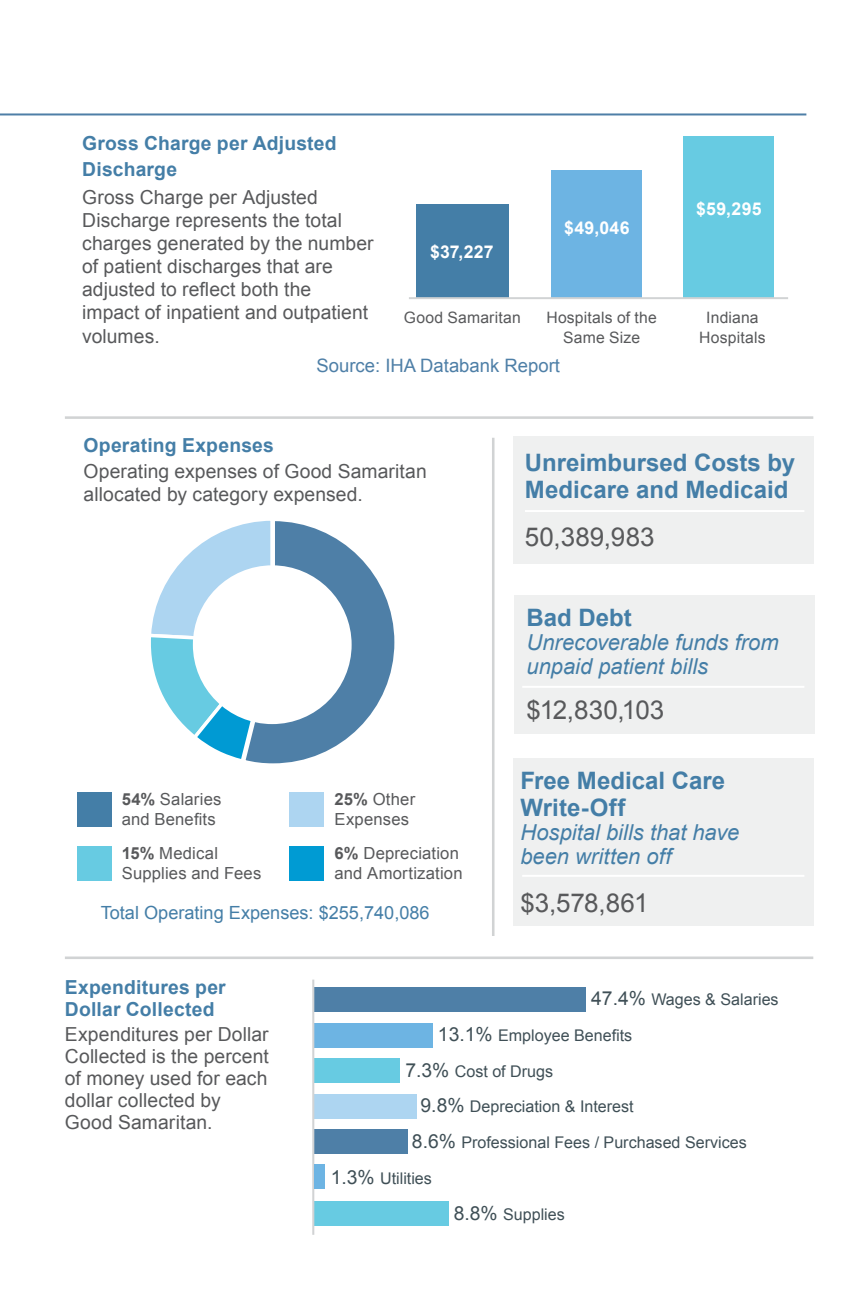
<style>
.page{position:relative;width:864px;height:1296px;background:#fff}
.page>*{position:absolute;margin:0;border:0;box-sizing:border-box;transform-origin:0 0}
.Body_Copy{font:26px "Arial";letter-spacing:.005em;color:#58595b}
.Body_Copy-2{font:700 24px/27.2px "Arial";color:#447ea7}
.Body_Copy-3{font:italic 22px/24px "Arial";color:#447ea7}
.Body_Copy-4{font:19.4px/23.2px "Arial";letter-spacing:.005em;color:#58595b}
.Body_Copy-5{font:700 19.4px/25.6px "Arial";letter-spacing:.01em;color:#447ea7}
.t1{font:18.4px "Arial";color:#4e7fa7}
.t2{font:18.2px "Arial";color:#447ea7}
.t3{font:700 17.6px "Arial";letter-spacing:.02em;color:#fff}
.t4{font:16.6px/20px "Arial";letter-spacing:.01em;color:#58595b}
.t5{font:16.2px "Arial";color:#3f4f56}
.Body_Copy-6{font:15.8px/19.6px "Arial";letter-spacing:.01em;color:#58595b;text-align:center}
.s1{font-weight:700}
.s2{font-size:19.4px}
</style>
<div class="page">
<hr style="left:0;top:113px;width:806px;height:2px;background:#4e7fa7">
<div style="left:416px;top:204px;width:93px;height:94px;background:#447ea7"></div>
<div style="left:552px;top:170px;width:90px;height:128px;background:#6db4e3"></div>
<div style="left:683px;top:136px;width:91px;height:162px;background:#67cbe2"></div>
<hr style="left:409px;top:297px;width:379px;height:2px;background:#d1d3d4">
<div style="left:513px;top:759px;width:300px;height:167px;background:#eff0f0"></div>
<div style="left:514px;top:595px;width:300px;height:138px;background:#eff0f0"></div>
<div style="left:513px;top:437px;width:300px;height:127px;background:#eff0f0"></div>
<hr style="left:525px;top:510px;width:279px;height:2px;background:#fff">
<hr style="left:522px;top:686px;width:282px;height:2px;background:#fff">
<hr style="left:522px;top:875px;width:282px;height:2px;background:#fff">
<hr style="left:65px;top:416px;width:748px;height:3px;background:#d1d3d4">
<div style="left:77px;top:792px;width:34px;height:34px;background:#447ea7"></div>
<div style="left:290px;top:846px;width:34px;height:34px;background:#009bd3"></div>
<div style="left:290px;top:792px;width:34px;height:35px;background:#add5f1"></div>
<div style="left:77px;top:846px;width:34px;height:34px;background:#67cbe2"></div>
<svg style="left:151px;top:520px;width:244px;height:244px"></svg>
<div style="left:195px;top:567px;width:155px;height:155px;background:#fff;border-radius:50%"></div>
<div style="left:193px;top:565px;width:159px;height:159px;border:3px solid #fff;border-radius:50%"></div>
<hr style="left:492px;top:438px;width:3px;height:498px;background:#d1d3d4">
<div style="left:313px;top:987px;width:272px;height:25px;background:#4e7fa7"></div>
<div style="left:313px;top:1023px;width:120px;height:25px;background:#6db4e3"></div>
<div style="left:313px;top:1058px;width:87px;height:25px;background:#67cbe2"></div>
<div style="left:313px;top:1094px;width:103px;height:25px;background:#add5f1"></div>
<div style="left:313px;top:1129px;width:95px;height:25px;background:#4e7fa7"></div>
<div style="left:314px;top:1201px;width:135px;height:25px;background:#67cbe2"></div>
<hr style="left:312px;top:980px;width:2px;height:255px;background:#d1d3d4">
<div style="left:314px;top:1164px;width:11px;height:25px;background:#6db4e3"></div>
<hr style="left:65px;top:957px;width:748px;height:2px;background:#d1d3d4">
<p class="Body_Copy-5" style="left:82px;top:131px;width:256px">Gross Charge per Adjusted<br>Discharge</p>
<p class="Body_Copy-4" style="left:82px;top:185px;width:293px">Gross Charge per Adjusted<br>Discharge represents the total charges generated by the number of patient discharges that are adjusted to reflect both the<br>impact of inpatient and outpatient volumes.</p>
<p class="t3" style="left:430px;top:240px;width:65px">$37,227</p>
<p class="t3" style="left:564px;top:216px;width:67px">$49,046</p>
<p class="t3" style="left:696px;top:197px;width:67px">$59,295</p>
<p class="Body_Copy-6" style="left:404px;top:308px;width:119px">Good Samaritan</p>
<p class="Body_Copy-6" style="left:546px;top:308px;width:112px">Hospitals of the<br>Same Size</p>
<p class="Body_Copy-6" style="left:699px;top:308px;width:68px">Indiana<br>Hospitals</p>
<p class="t1" style="left:317px;top:354px;width:245px">Source: IHA Databank Report</p>
<p class="Body_Copy-5" style="left:84px;top:433px;width:192px">Operating Expenses</p>
<p class="Body_Copy-4" style="left:84px;top:460px;width:345px;line-height:22.6px">Operating expenses of Good Samaritan allocated by category expensed.</p>
<p class="t4" style="left:335px;top:790px;width:82px"><span class="s1">25%</span> Other<br>Expenses</p>
<p class="t4" style="left:335px;top:844px;width:130px"><span class="s1">6%</span> Depreciation and Amortization</p>
<p class="t2" style="left:101px;top:901px;width:331px">Total Operating Expenses: $255,740,086</p>
<p class="t4" style="left:122px;top:790px;width:101px"><span class="s1">54%</span> Salaries and Benefits</p>
<p class="t4" style="left:122px;top:844px;width:141px"><span class="s1">15%</span> Medical<br>Supplies and Fees</p>
<p class="Body_Copy-2" style="left:525px;top:450px;width:272px">Unreimbursed Costs by<br>Medicare and Medicaid</p>
<p class="Body_Copy" style="left:525px;top:520px;width:131px">50,389,983</p>
<p class="Body_Copy-2" style="left:527px;top:605px;width:107px">Bad Debt</p>
<p class="Body_Copy-3" style="left:527px;top:630px;width:254px">Unrecoverable funds from unpaid patient bills</p>
<p class="Body_Copy" style="left:527px;top:692px;width:139px">$12,830,103</p>
<p class="Body_Copy-2" style="left:520px;top:767px;width:206px">Free Medical Care<br>Write-Off</p>
<p class="Body_Copy-3" style="left:520px;top:820px;width:220px">Hospital bills that have been written off</p>
<p class="Body_Copy" style="left:520px;top:886px;width:130px">$3,578,861</p>
<p class="Body_Copy-5" style="left:65px;top:977px;width:162px;line-height:22px">Expenditures per<br>Dollar Collected</p>
<p class="Body_Copy-4" style="left:65px;top:1024px;width:205px;line-height:22px">Expenditures per Dollar<br>Collected is the percent of money used for each dollar collected by<br>Good Samaritan.</p>
<p class="t5" style="left:591px;top:989px;width:189px"><span class="s2">47.4%</span> Wages &amp; Salaries</p>
<p class="t5" style="left:438px;top:1024px;width:196px"><span class="s2">13.1%</span> Employee Benefits</p>
<p class="t5" style="left:405px;top:1060px;width:149px"><span class="s2">7.3%</span> Cost of Drugs</p>
<p class="t5" style="left:421px;top:1095px;width:215px"><span class="s2">9.8%</span> Depreciation &amp; Interest</p>
<p class="t5" style="left:412px;top:1132px;width:336px"><span class="s2">8.6%</span> Professional Fees / Purchased Services</p>
<p class="t5" style="left:331px;top:1167px;width:103px"><span class="s2">1.3%</span> Utilities</p>
<p class="t5" style="left:454px;top:1204px;width:113px"><span class="s2">8.8%</span> Supplies</p>
</div>
